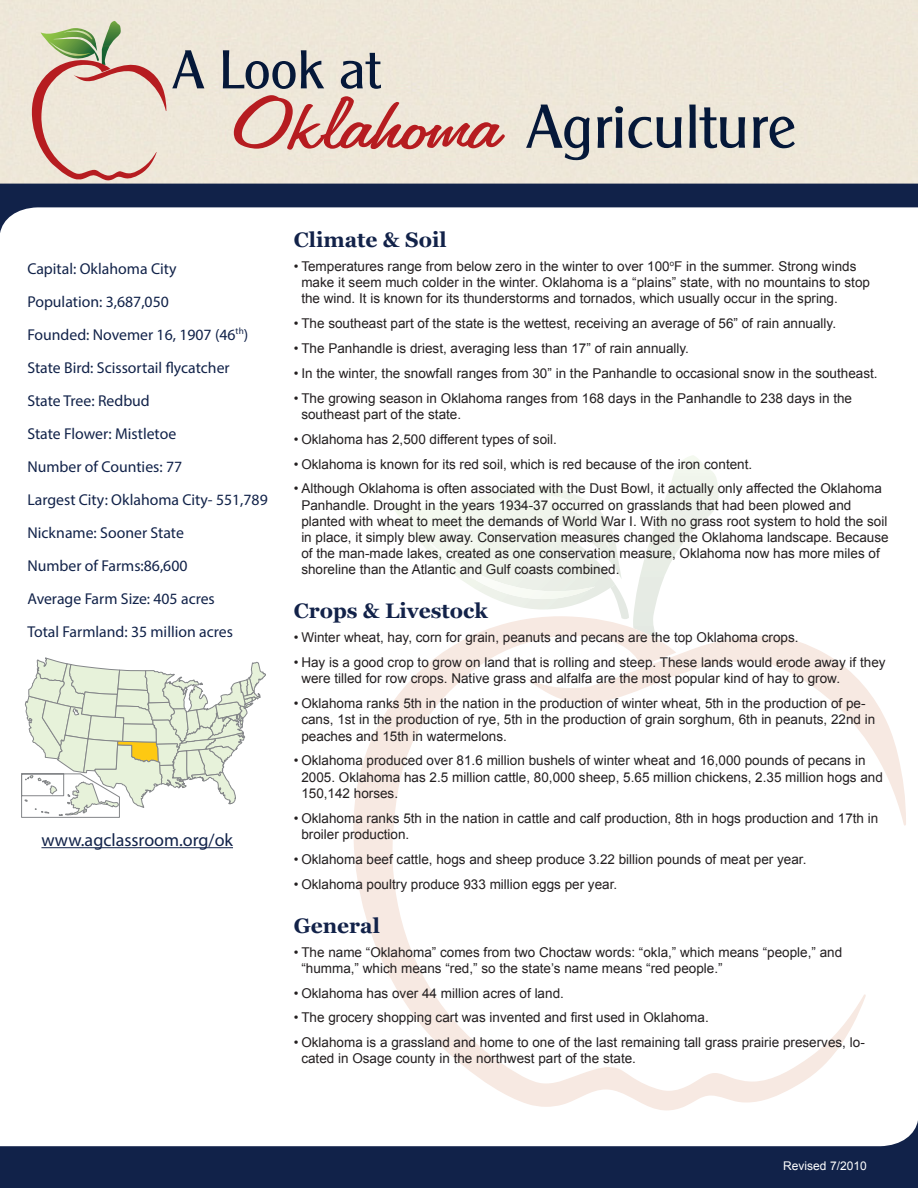
<style>
.page{position:relative;width:918px;height:1188px;background:#fff}
.page>*{position:absolute;margin:0;border:0;box-sizing:border-box;transform-origin:0 0}
.t1{font:82.5px "Freehand 575 BT Regular B";color:#b61c20;scale:1.42 1}
.State_Fact{font:62.25px "Clearly Gothic";color:#051839}
.State_Fact-2{font:54.75px "Clearly Gothic";color:#051839}
.t2{font:700 21px "Georgia";color:#122249}
.t3{font:18px "Myriad Pro";color:#112249}
.State_Fact-3{font:15.75px "Myriad Pro";color:#112249}
.t4{font:13.5px/16.2px "Arial";color:#231f20}
.t5{font:12px "Arial";color:#fff}
</style>
<div class="page">
<svg style="left:0;top:184px;width:918px;height:49px"></svg>
<svg style="left:0;top:1120px;width:918px;height:68px;fill:#112249"></svg>
<svg style="left:32px;top:21px;width:134px;height:159px;background:#decbba"></svg>
<svg style="left:353px;top:639px;width:513px;height:471px"></svg>
<svg style="left:525px;top:636px;width:381px;height:190px"></svg>
<svg style="left:390px;top:455px;width:330px;height:184px"></svg>
<svg style="left:21px;top:658px;width:245px;height:160px"></svg>
<hr style="left:41px;top:847px;width:192px;height:1px;background:#112249">
<p class="State_Fact-2" style="left:173px;top:38px;width:209px">A Look at</p>
<p class="t1" style="left:232px;top:80px;width:194px">Oklahoma</p>
<p class="State_Fact" style="left:526px;top:90px;width:271px">Agriculture</p>
<p class="State_Fact-3" style="left:27px;top:259px;width:151px">Capital: Oklahoma City</p>
<p class="State_Fact-3" style="left:27px;top:292px;width:143px">Population: 3,687,050</p>
<p class="State_Fact-3" style="left:27px;top:325px;width:222px">Founded: Novemer 16, 1907 (46<sup>th</sup>)</p>
<p class="State_Fact-3" style="left:27px;top:358px;width:204px">State Bird: Scissortail flycatcher</p>
<p class="State_Fact-3" style="left:27px;top:391px;width:124px">State Tree: Redbud</p>
<p class="State_Fact-3" style="left:27px;top:424px;width:150px">State Flower: Mistletoe</p>
<p class="State_Fact-3" style="left:27px;top:457px;width:156px">Number of Counties: 77</p>
<p class="State_Fact-3" style="left:27px;top:490px;width:242px">Largest City: Oklahoma City- 551,789</p>
<p class="State_Fact-3" style="left:27px;top:523px;width:158px">Nickname: Sooner State</p>
<p class="State_Fact-3" style="left:27px;top:556px;width:162px">Number of Farms:86,600</p>
<p class="State_Fact-3" style="left:27px;top:589px;width:189px">Average Farm Size: 405 acres</p>
<p class="State_Fact-3" style="left:27px;top:622px;width:207px">Total Farmland: 35 million acres</p>
<p class="t3" style="left:41px;top:829px;width:193px">www.agclassroom.org/ok</p>
<p class="t2" style="left:294px;top:226px;width:154px">Climate &amp; Soil</p>
<p class="t4" style="left:301px;top:258px;width:570px;text-indent:-8px">• Temperatures range from below zero in the winter to over 100<sup>o</sup>F in the summer. Strong winds make it seem much colder in the winter. Oklahoma is a “plains” state, with no mountains to stop the wind. It is known for its thunderstorms and tornados, which usually occur in the spring.</p>
<p class="t4" style="left:294px;top:315px;width:544px">• The southeast part of the state is the wettest, receiving an average of 56” of rain annually.</p>
<p class="t4" style="left:294px;top:340px;width:397px">• The Panhandle is driest, averaging less than 17” of rain annually.</p>
<p class="t4" style="left:294px;top:365px;width:585px">• In the winter, the snowfall ranges from 30” in the Panhandle to occasional snow in the southeast.</p>
<p class="t4" style="left:301px;top:390px;width:552px;text-indent:-8px">• The growing season in Oklahoma ranges from 168 days in the Panhandle to 238 days in the southeast part of the state.</p>
<p class="t4" style="left:294px;top:431px;width:265px">• Oklahoma has 2,500 different types of soil.</p>
<p class="t4" style="left:294px;top:456px;width:460px">• Oklahoma is known for its red soil, which is red because of the iron content.</p>
<p class="t4" style="left:301px;top:481px;width:589px;text-indent:-8px">• Although Oklahoma is often associated with the Dust Bowl, it actually only affected the Oklahoma Panhandle. Drought in the years 1934-37 occurred on grasslands that had been plowed and planted with wheat to meet the demands of World War I. With no grass root system to hold the soil in place, it simply blew away. Conservation measures changed the Oklahoma landscape. Because of the man-made lakes, created as one conservation measure, Oklahoma now has more miles of shoreline than the Atlantic and Gulf coasts combined.</p>
<p class="t2" style="left:294px;top:598px;width:195px">Crops &amp; Livestock</p>
<p class="t4" style="left:294px;top:630px;width:506px">• Winter wheat, hay, corn for grain, peanuts and pecans are the top Oklahoma crops.</p>
<p class="t4" style="left:301px;top:654px;width:586px;text-indent:-8px">• Hay is a good crop to grow on land that is rolling and steep. These lands would erode away if they were tilled for row crops. Native grass and alfalfa are the most popular kind of hay to grow.</p>
<p class="t4" style="left:301px;top:696px;width:576px;text-indent:-8px">• Oklahoma ranks 5th in the nation in the production of winter wheat, 5th in the production of pe&shy;cans, 1st in the production of rye, 5th in the production of grain sorghum, 6th in peanuts, 22nd in peaches and 15th in watermelons.</p>
<p class="t4" style="left:301px;top:753px;width:583px;text-indent:-8px">• Oklahoma produced over 81.6 million bushels of winter wheat and 16,000 pounds of pecans in<br>2005. Oklahoma has 2.5 million cattle, 80,000 sheep, 5.65 million chickens, 2.35 million hogs and<br>150,142 horses.</p>
<p class="t4" style="left:301px;top:810px;width:579px;text-indent:-8px">• Oklahoma ranks 5th in the nation in cattle and calf production, 8th in hogs production and 17th in broiler production.</p>
<p class="t4" style="left:294px;top:851px;width:514px">• Oklahoma beef cattle, hogs and sheep produce 3.22 billion pounds of meat per year.</p>
<p class="t4" style="left:294px;top:876px;width:325px">• Oklahoma poultry produce 933 million eggs per year.</p>
<p class="t2" style="left:294px;top:912px;width:88px">General</p>
<p class="t4" style="left:301px;top:944px;width:542px;text-indent:-8px">• The name “Oklahoma” comes from two Choctaw words: “okla,” which means “people,” and “humma,” which means “red,” so the state’s name means “red people.”</p>
<p class="t4" style="left:294px;top:985px;width:272px">• Oklahoma has over 44 million acres of land.</p>
<p class="t4" style="left:294px;top:1010px;width:416px">• The grocery shopping cart was invented and first used in Oklahoma.</p>
<p class="t4" style="left:301px;top:1035px;width:565px;text-indent:-8px">• Oklahoma is a grassland and home to one of the last remaining tall grass prairie preserves, lo&shy;cated in Osage county in the northwest part of the state.</p>
<p class="t5" style="left:783px;top:1158px;width:85px">Revised 7/2010</p>
</div>
